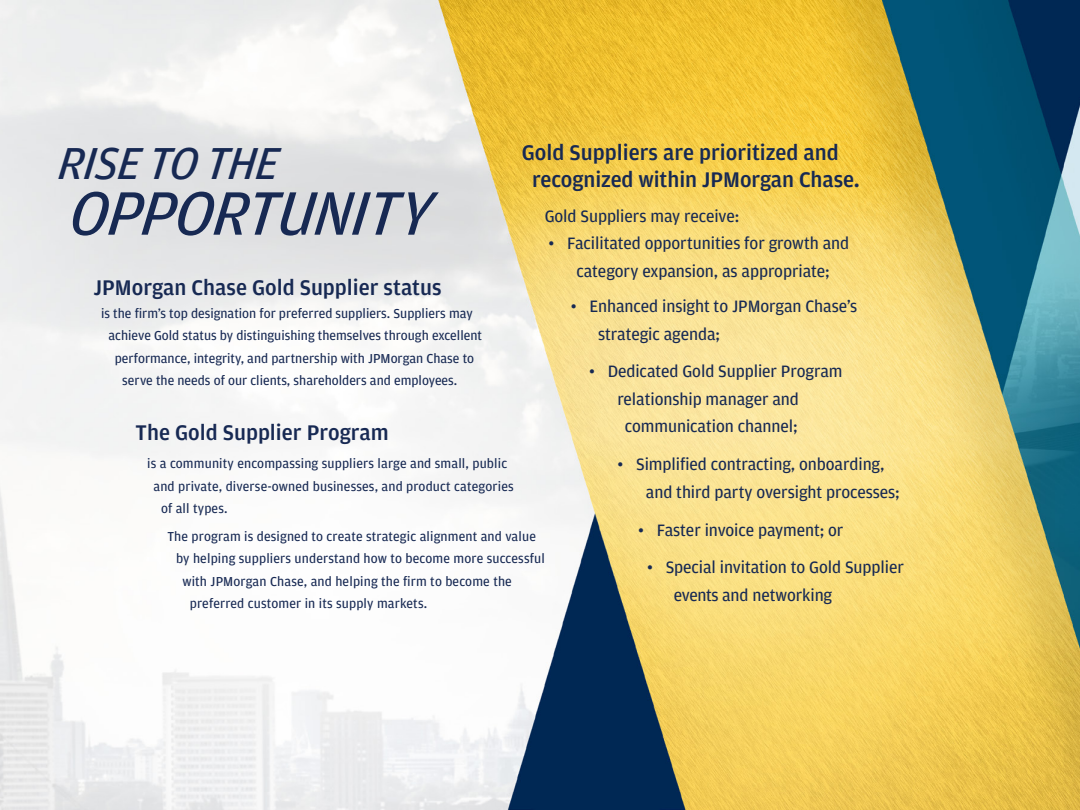
<style>
.page{position:relative;width:1080px;height:810px;background:#fff}
.page>*{position:absolute;margin:0;border:0;box-sizing:border-box;transform-origin:0 0}
.t1{font:italic 65px "Amplitude";color:#172953}
.t2{font:italic 47.5px "Amplitude";color:#172953}
.t3{font:500 22.5px/26.2px "Amplitude";color:#172953}
.t4{font:17.5px/27.5px "Amplitude";letter-spacing:-.005em;color:#172953}
.t5{font:13.75px "Amplitude";letter-spacing:.01em;color:#172953}
</style>
<div class="page">
<img style="left:0;top:0;width:1080px;height:810px">
<p class="t3" style="left:532px;top:139px;width:329px;text-indent:-10px">Gold Suppliers are prioritized and recognized within JPMorgan Chase.</p>
<p class="t4" style="left:545px;top:202px;width:196px">Gold Suppliers may receive:</p>
<p class="t4" style="left:549px;top:229px;width:302px;text-align:center">• Facilitated opportunities for growth and category expansion, as appropriate;</p>
<p class="t4" style="left:598px;top:292px;width:261px;text-indent:-27px">• Enhanced insight to JPMorgan Chase’s strategic agenda;</p>
<p class="t4" style="left:589px;top:357px;width:255px">• Dedicated Gold Supplier Program</p>
<p class="t4" style="left:617px;top:385px;width:183px">relationship manager and</p>
<p class="t4" style="left:625px;top:412px;width:174px">communication channel;</p>
<p class="t4" style="left:646px;top:450px;width:255px;text-indent:-28px">• Simplified contracting, onboarding, and third party oversight processes;</p>
<p class="t4" style="left:638px;top:515px;width:207px">• Faster invoice payment; or</p>
<p class="t4" style="left:674px;top:553px;width:232px;text-indent:-27px">• Special invitation to Gold Supplier events and networking</p>
<p class="t2" style="left:57px;top:140px;width:229px">RISE TO THE</p>
<p class="t1" style="left:68px;top:180px;width:365px">OPPORTUNITY</p>
<p class="t3" style="left:93px;top:274px;width:350px">JPMorgan Chase Gold Supplier status</p>
<p class="t5" style="left:101px;top:305px;width:373px">is the firm’s top designation for preferred suppliers. Suppliers may</p>
<p class="t5" style="left:109px;top:327px;width:375px">achieve Gold status by distinguishing themselves through excellent</p>
<p class="t5" style="left:115px;top:350px;width:361px">performance, integrity, and partnership with JPMorgan Chase to</p>
<p class="t5" style="left:122px;top:372px;width:337px">serve the needs of our clients, shareholders and employees.</p>
<p class="t3" style="left:136px;top:419px;width:255px">The Gold Supplier Program</p>
<p class="t5" style="left:147px;top:455px;width:361px">is a community encompassing suppliers large and small, public</p>
<p class="t5" style="left:154px;top:478px;width:362px">and private, diverse-owned businesses, and product categories</p>
<p class="t5" style="left:161px;top:500px;width:68px">of all types.</p>
<p class="t5" style="left:167px;top:528px;width:370px">The program is designed to create strategic alignment and value</p>
<p class="t5" style="left:176px;top:550px;width:370px">by helping suppliers understand how to become more successful</p>
<p class="t5" style="left:182px;top:573px;width:331px">with JPMorgan Chase, and helping the firm to become the</p>
<p class="t5" style="left:190px;top:595px;width:239px">preferred customer in its supply markets.</p>
</div>
